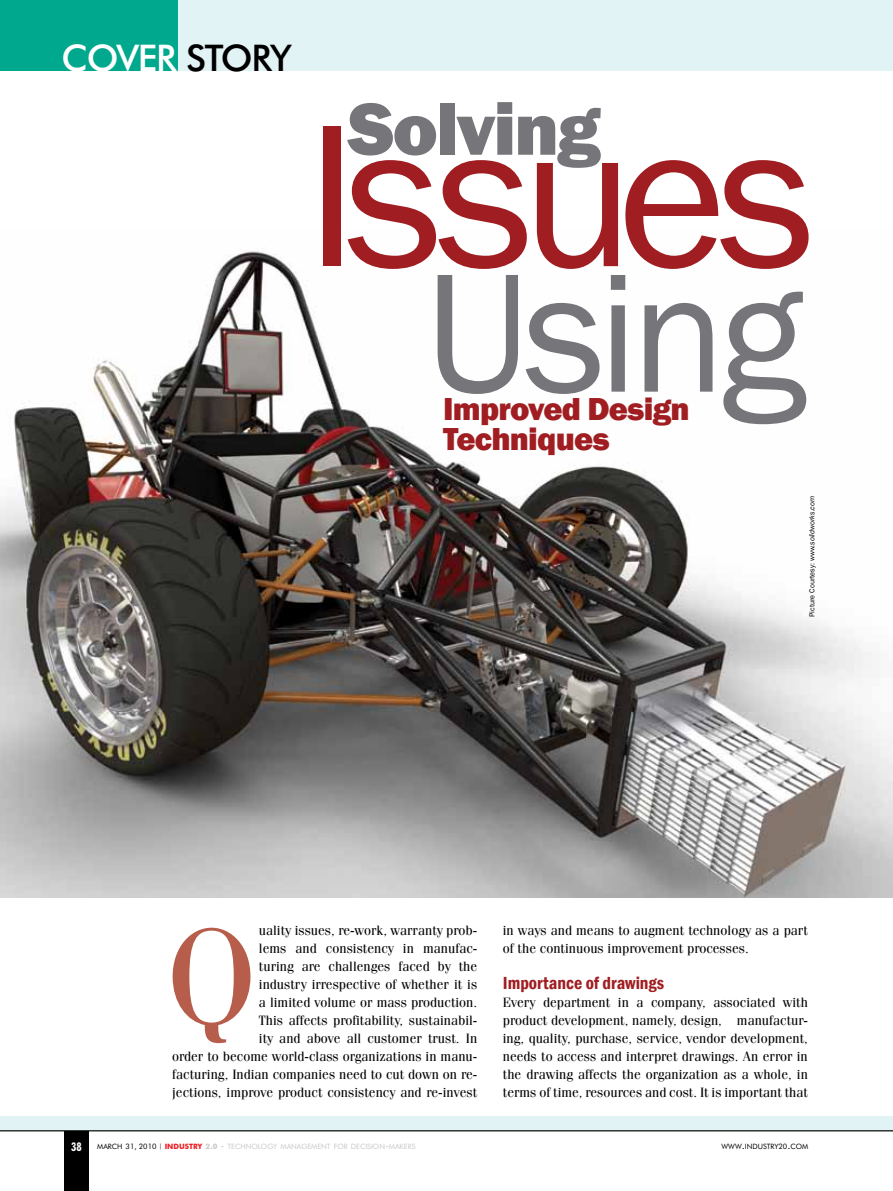
<style>
.page{position:relative;width:893px;height:1191px;background:#fff}
.page>*{position:absolute;margin:0;border:0;box-sizing:border-box;transform-origin:0 0}
.t1{font:209.1px "Franklin Gothic";letter-spacing:-.06em;color:#a01e21}
.t2{font:174.9px "Franklin Gothic";letter-spacing:-.04em;color:#767579}
.t3{font:800 76.5px "Franklin Gothic";letter-spacing:-.025em;color:#767579}
.t4{font:500 36.75px "Futura BT";letter-spacing:-.035em;color:#fff}
.t5{font:800 32.7px/30px "Franklin Gothic";letter-spacing:-.025em;color:#a01e21}
.t6{font:600 condensed 18px "Franklin Gothic";color:#a01e21}
.t7{font:13.5px/18px "Fenice";color:#000;text-align:right}
.t8{font:700 condensed 12px "Futura BT";color:#fff}
.t9{font:7.5px "Franklin Gothic";color:#000}
.t10{font:7.35px "Futura BT";color:#c7c8ca}
.t11{font:7.35px "Futura BT";color:#000}
.s1{color:#000}
.s2{font-style:italic}
.s3{font-size:7.5px;color:#000}
.s4{font-weight:700;font-size:6px;color:#000}
.s5{font-weight:700;color:#ed1d24}
.s6{font-weight:700;font-size:7.5px}
.s7{font-size:10.5px}
.s8{font-size:7.5px}
</style>
<div class="page">
<div style="left:65px;top:1130px;width:24px;height:61px;background:#000"></div>
<div style="left:0;top:1116px;width:893px;height:15px;background:#e2f3f5"></div>
<div style="left:0;top:0;width:893px;height:71px;background:#e2f3f5"></div>
<hr style="left:0;top:1130px;width:893px;height:1px;background:#000">
<img style="left:0;top:251px;width:893px;height:646px">
<svg style="left:173px;top:927px;width:77px;height:116px"></svg>
<div style="left:0;top:0;width:178px;height:71px;background:#00a88e"></div>
<h3 class="t4" style="left:62px;top:35px;width:232px">COVER <span class="s1">STORY</span></h3>
<h3 class="t3" style="left:348px;top:79px;width:254px">Solving</h3>
<h1 class="t1" style="left:306px;top:67px;width:511px">Issues</h1>
<h2 class="t2" style="left:425px;top:225px;width:382px">Using</h2>
<h3 class="t5" style="left:443px;top:394px;width:248px">Improved Design<br>Techniques</h3>
<p class="t9" style="left:807px;top:617px;width:122px;rotate:-90deg">Picture Courtesy: www.<span class="s2">solidworks.com</span></p>
<p class="t7" style="left:172px;top:920px;width:307px">uality issues, re-work, warranty prob-<br>lems and consistency in manufac-<br>turing are challenges faced by the<br>industry irrespective of whether it is<br>a limited volume or mass production.<br>This affects profitability, sustainabil-<br>ity and above all customer trust. In<br>order to become world-class organizations in manu&shy;facturing, Indian companies need to cut down on re&shy;jections, improve product consistency and re-invest</p>
<p class="t7" style="left:503px;top:920px;width:307px;text-align:left">in ways and means to augment technology as a part of the continuous improvement processes.</p>
<h3 class="t6" style="left:503px;top:970px;width:163px">Importance of drawings</h3>
<p class="t7" style="left:503px;top:992px;width:307px;text-align:justify">Every department in a company, associated with product development, namely, design, manufactur&shy;ing, quality, purchase, service, vendor development, needs to access and interpret drawings. An error in the drawing affects the organization as a whole, in terms of time, resources and cost. It is important that</p>
<p class="t8" style="left:71px;top:1139px;width:12px">38</p>
<p class="t10" style="left:97px;top:1142px;width:320px"><span class="s1">MARCH</span> <span class="s3">31, 2010</span> <span class="s4">|</span> <span class="s5">INDUSTRY</span> <span class="s6">2.0</span> <span class="s7">-</span> TECHNOLOGY MANAGEMENT FOR DECISION<span class="s7">-</span>MAKERS</p>
<p class="t11" style="left:722px;top:1142px;width:88px">WWW<span class="s7">.</span>INDUSTRY<span class="s8">20</span><span class="s7">.</span>COM</p>
</div>
